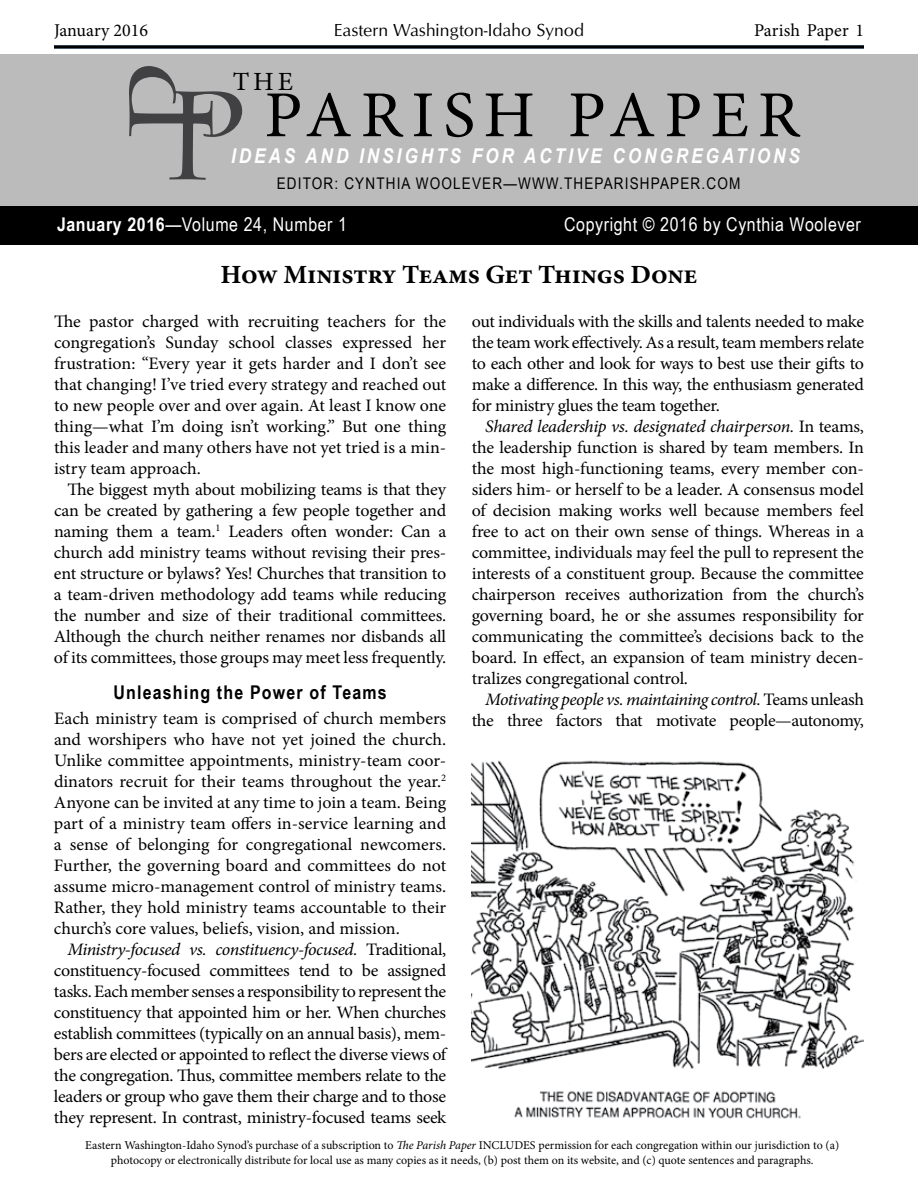
<style>
.page{position:relative;width:918px;height:1188px;background:#fff}
.page>*{position:absolute;margin:0;border:0;box-sizing:border-box;transform-origin:0 0}
.t1{font:65.7px "Minion Pro";letter-spacing:.13em;color:#000}
.t2{font:700 26.25px "Minion Pro";letter-spacing:-.01em;color:#000}
.t3{font:26.25px "Minion Pro";color:#000}
.t4{font:italic 700 20.4px "Arial Narrow";letter-spacing:.14em;color:#fff}
.t5{font:18.9px "Arial Narrow";letter-spacing:.03em;color:#fff}
.t6{font:700 18.9px "Arial Narrow";letter-spacing:.06em;color:#000}
.t7{font:18px "Optimum Roman DTC";color:#000}
.t8{font:18px "Minion Pro";color:#000}
.t9{font:17.55px/21px "Minion Pro";letter-spacing:-.015em;color:#000;text-align:justify}
.t10{font:16.05px "Arial Narrow";letter-spacing:.07em;color:#000}
.t11{font:12px/14.4px "Minion Pro";letter-spacing:-.005em;color:#000;text-align:center}
.s1{font-weight:700}
.s2{font-style:italic}
</style>
<div class="page">
<hr style="left:54px;top:45px;width:810px;height:3px;background:#000">
<div style="left:0;top:206px;width:918px;height:38px;background:#000"></div>
<div style="left:0;top:54px;width:918px;height:152px;background:#bcbbbb"></div>
<img style="left:472px;top:760px;width:392px;height:359px">
<svg style="left:129px;top:66px;width:113px;height:114px"></svg>
<p class="t8" style="left:54px;top:18px;width:96px">January 2016</p>
<p class="t7" style="left:334px;top:20px;width:252px">Eastern Washington-Idaho Synod</p>
<p class="t8" style="left:754px;top:18px;width:111px">Parish Paper 1</p>
<h2 class="t3" style="left:233px;top:64px;width:62px">THE</h2>
<h1 class="t1" style="left:264px;top:71px;width:537px">PARISH PAPER</h1>
<p class="t4" style="left:231px;top:140px;width:571px">IDEAS AND INSIGHTS FOR ACTIVE CONGREGATIONS</p>
<p class="t10" style="left:277px;top:172px;width:465px">EDITOR: CYNTHIA WOOLEVER—WWW.THEPARISHPAPER.COM</p>
<p class="t5" style="left:57px;top:210px;width:292px"><span class="s1">January 2016</span>—Volume 24, Number 1</p>
<p class="t5" style="left:564px;top:210px;width:298px">Copyright © 2016 by Cynthia Woolever</p>
<h2 class="t2" style="left:221px;top:257px;width:478px">How Ministry Teams Get Things Done</h2>
<p class="t9" style="left:54px;top:311px;width:394px">The pastor charged with recruiting teachers for the congregation’s Sunday school classes expressed her frustration: “Every year it gets harder and I don’t see that changing! I’ve tried every strategy and reached out to new people over and over again. At least I know one thing—what I’m doing isn’t working.” But one thing this leader and many others have not yet tried is a min&shy;istry team approach.</p>
<p class="t9" style="left:54px;top:479px;width:394px;text-indent:14px">The biggest myth about mobilizing teams is that they can be created by gathering a few people together and naming them a team.<sup>1</sup> Leaders often wonder: Can a church add ministry teams without revising their pres&shy;ent structure or bylaws? Yes! Churches that transition to a team-driven methodology add teams while reducing the number and size of their traditional committees.<br>Although the church neither renames nor disbands all of its committees, those groups may meet less frequently.</p>
<p class="t6" style="left:113px;top:678px;width:275px">Unleashing the Power of Teams</p>
<p class="t9" style="left:54px;top:708px;width:394px">Each ministry team is comprised of church members and worshipers who have not yet joined the church.<br>Unlike committee appointments, ministry-team coor&shy;dinators recruit for their teams throughout the year.<sup>2<br></sup>Anyone can be invited at any time to join a team. Being part of a ministry team offers in-service learning and a sense of belonging for congregational newcomers.<br>Further, the governing board and committees do not assume micro-management control of ministry teams.<br>Rather, they hold ministry teams accountable to their church’s core values, beliefs, vision, and mission.</p>
<p class="t9" style="left:54px;top:939px;width:394px;text-indent:14px"><span class="s2">Ministry-focused vs. constituency-focused.</span> Traditional, constituency-focused committees tend to be assigned tasks. Each member senses a responsibility to represent the constituency that appointed him or her. When churches establish committees (typically on an annual basis), mem&shy;bers are elected or appointed to reflect the diverse views of the congregation. Thus, committee members relate to the leaders or group who gave them their charge and to those they represent. In contrast, ministry-focused teams seek</p>
<p class="t9" style="left:472px;top:311px;width:394px">out individuals with the skills and talents needed to make the team work effectively. As a result, team members relate to each other and look for ways to best use their gifts to make a difference. In this way, the enthusiasm generated for ministry glues the team together.</p>
<p class="t9" style="left:472px;top:416px;width:394px;text-indent:14px"><span class="s2">Shared leadership vs. designated chairperson.</span> In teams, the leadership function is shared by team members. In the most high-functioning teams, every member con&shy;siders him- or herself to be a leader. A consensus model of decision making works well because members feel free to act on their own sense of things. Whereas in a committee, individuals may feel the pull to represent the interests of a constituent group. Because the committee chairperson receives authorization from the church’s governing board, he or she assumes responsibility for communicating the committee’s decisions back to the board. In effect, an expansion of team ministry decen&shy;tralizes congregational control.</p>
<p class="t9" style="left:472px;top:689px;width:394px;text-align:right"><span class="s2">Motivating people vs. maintaining control.</span> Teams unleash the three factors that motivate people—autonomy,</p>
<p class="t11" style="left:85px;top:1138px;width:755px">Eastern Washington-Idaho Synod’s purchase of a subscription to <span class="s2">The Parish Paper</span> INCLUDES permission for each congregation within our jurisdiction to (a) photocopy or electronically distribute for local use as many copies as it needs, (b) post them on its website, and (c) quote sentences and paragraphs.</p>
</div>
